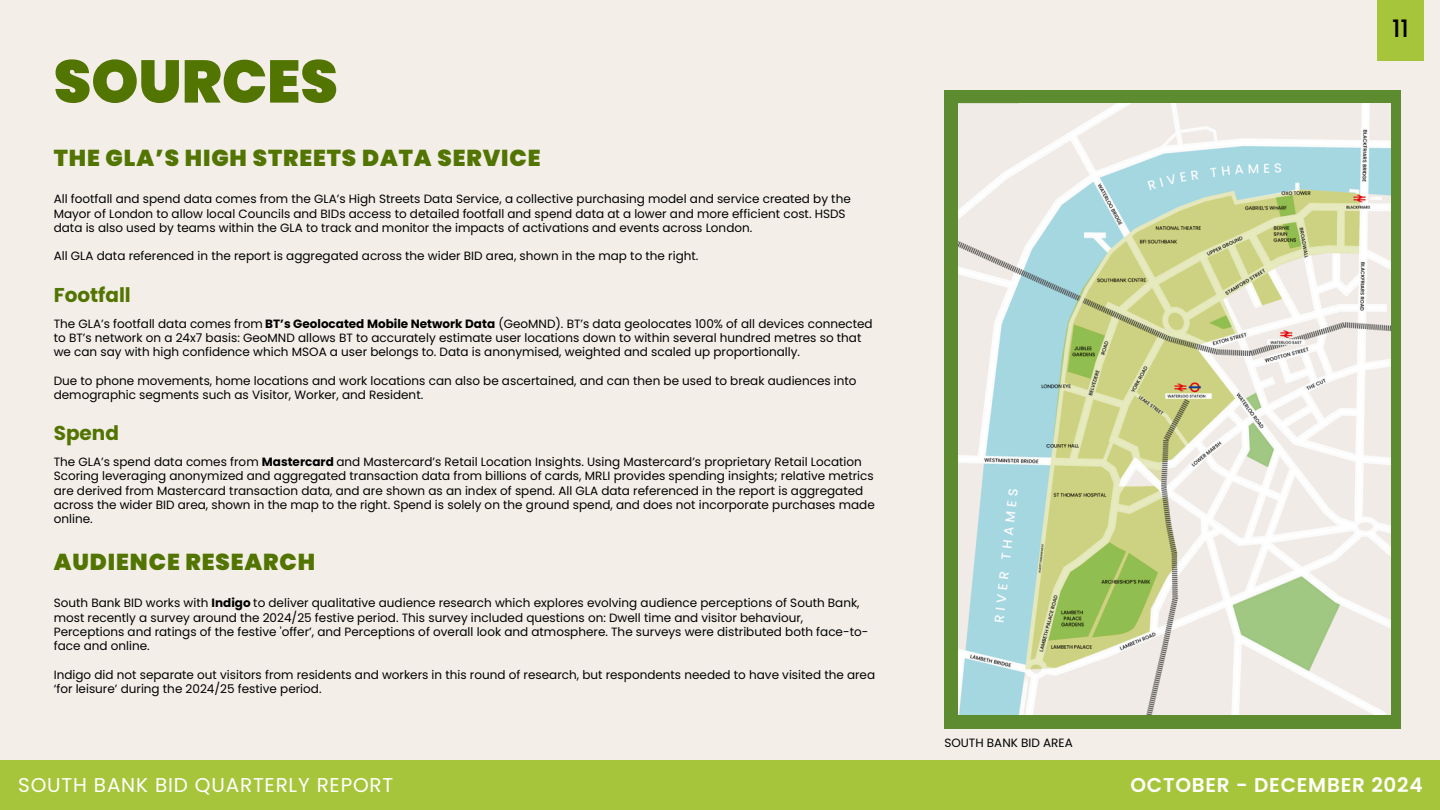
<style>
.page{position:relative;width:1440px;height:810px;background:#f3eee8}
.page>*{position:absolute;margin:0;border:0;box-sizing:border-box;transform-origin:0 0}
.t1{font:900 60px "Poppins";color:#527400}
.t2{font:500 24px "Poppins";color:#000}
.t3{font:900 23px "Poppins";letter-spacing:.04em;color:#527400}
.t4{font:20px "Poppins";letter-spacing:.04em;color:#fff}
.t5{font:600 20px "Poppins";letter-spacing:.04em;color:#fff}
.t6{font:700 20px "Poppins";color:#527400}
.t7{font:12px/14.2px "Poppins";color:#000}
.s1{font-weight:700}
</style>
<div class="page">
<div style="left:0;top:761px;width:1440px;height:49px;background:#a6c53b"></div>
<div style="left:1377px;top:0;width:47px;height:61px;background:#a6c53b"></div>
<div style="left:944px;top:91px;width:457px;height:638px;background:#5d8c30"></div>
<img style="left:959px;top:103px;width:431px;height:612px">
<h2 class="t1" style="left:54px;top:40px;width:286px">SOURCES</h2>
<p class="t3" style="left:54px;top:142px;width:488px">THE GLA’S HIGH STREETS DATA SERVICE</p>
<h2 class="t7" style="left:54px;top:192px;width:799px">All footfall and spend data comes from the GLA’s High Streets Data Service, a collective purchasing model and service created by the<br>Mayor of London to allow local Councils and BIDs access to detailed footfall and spend data at a lower and more efficient cost. HSDS data is also used by teams within the GLA to track and monitor the impacts of activations and events across London.</h2>
<p class="t7" style="left:54px;top:249px;width:646px">All GLA data referenced in the report is aggregated across the wider BID area, shown in the map to the right.</p>
<h5 class="t6" style="left:54px;top:281px;width:79px">Footfall</h5>
<h5 class="t7" style="left:54px;top:316px;width:820px">The GLA’s footfall data comes from <span class="s1">BT’s Geolocated Mobile Network Data</span> (GeoMND). BT’s data geolocates 100% of all devices connected to BT’s network on a 24x7 basis: GeoMND allows BT to accurately estimate user locations down to within several hundred metres so that we can say with high confidence which MSOA a user belongs to. Data is anonymised, weighted and scaled up proportionally.</h5>
<p class="t7" style="left:54px;top:373px;width:804px">Due to phone movements, home locations and work locations can also be ascertained, and can then be used to break audiences into demographic segments such as Visitor, Worker, and Resident.</p>
<p class="t6" style="left:54px;top:419px;width:67px">Spend</p>
<p class="t7" style="left:54px;top:455px;width:823px">The GLA’s spend data comes from <span class="s1">Mastercard</span> and Mastercard’s Retail Location Insights. Using Mastercard’s proprietary Retail Location Scoring leveraging anonymized and aggregated transaction data from billions of cards, MRLI provides spending insights; relative metrics are derived from Mastercard transaction data, and are shown as an index of spend. All GLA data referenced in the report is aggregated across the wider BID area, shown in the map to the right. Spend is solely on the ground spend, and does not incorporate purchases made online.</p>
<p class="t3" style="left:54px;top:546px;width:263px">AUDIENCE RESEARCH</p>
<p class="t7" style="left:54px;top:596px;width:816px">South Bank BID works with <span class="s1">Indigo</span> to deliver qualitative audience research which explores evolving audience perceptions of South Bank, most recently a survey around the 2024/25 festive period. This survey included questions on: Dwell time and visitor behaviour, Perceptions and ratings of the festive 'offer’, and Perceptions of overall look and atmosphere. The surveys were distributed both face-to&shy;face and online.</p>
<h6 class="t7" style="left:54px;top:667px;width:823px">Indigo did not separate out visitors from residents and workers in this round of research, but respondents needed to have visited the area ‘for leisure’ during the 2024/25 festive period.</h6>
<p class="t4" style="left:18px;top:771px;width:377px">SOUTH BANK BID QUARTERLY REPORT</p>
<h4 class="t2" style="left:1392px;top:12px;width:18px">11</h4>
<p class="t7" style="left:944px;top:736px;width:130px">SOUTH BANK BID AREA</p>
<p class="t5" style="left:1130px;top:771px;width:294px">OCTOBER - DECEMBER 2024</p>
</div>
